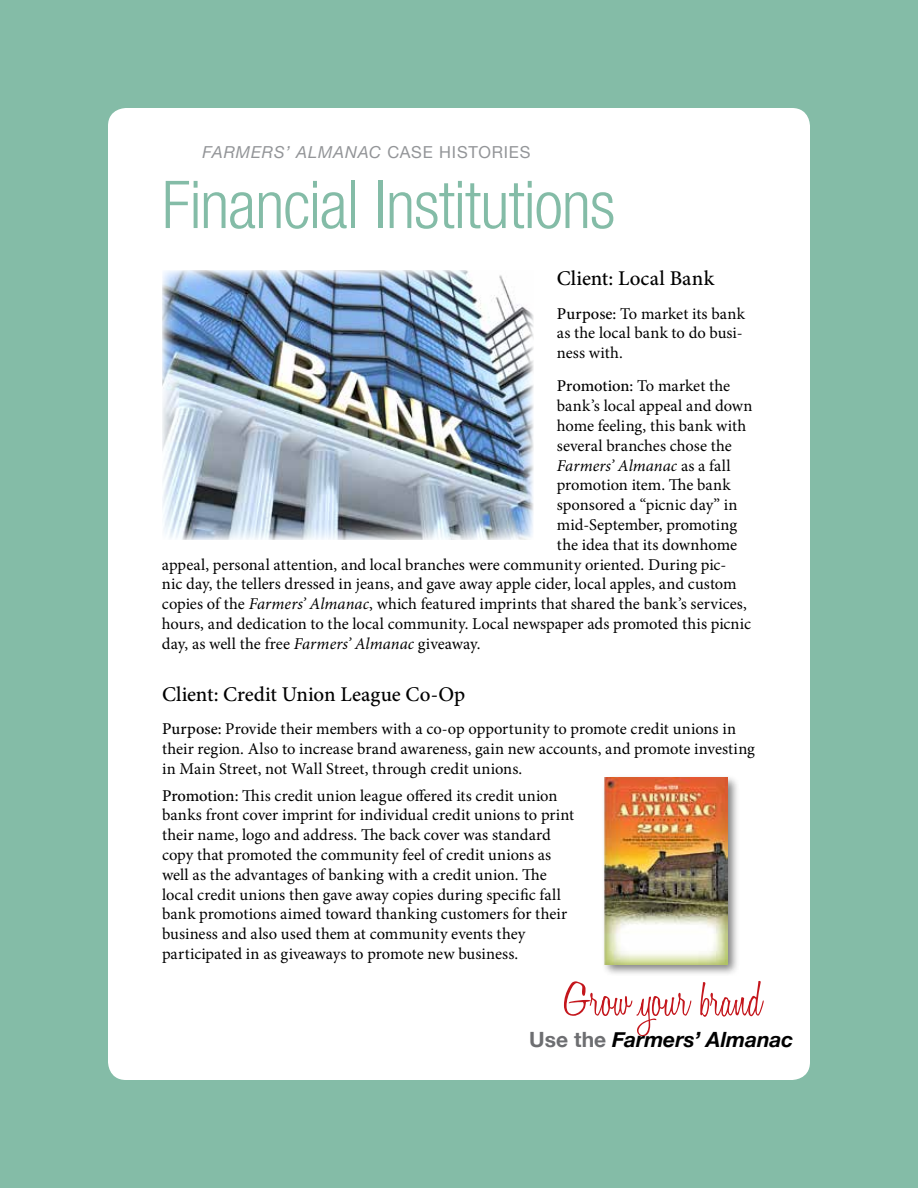
<style>
.page{position:relative;width:918px;height:1188px;background:#84bca7}
.page>*{position:absolute;margin:0;border:0;box-sizing:border-box;transform-origin:0 0}
.t1{font:300 condensed 66px "Helvetica Neue";letter-spacing:-.015em;color:#84bca7}
.t2{font:300 51px "Honey Script";color:#c4161c}
.t3{font:500 21px "Minion Pro";color:#000}
.t4{font:italic 700 21px "Helvetica Neue";letter-spacing:-.005em;color:#000}
.t5{font:16.5px/19.8px "Minion Pro";color:#000}
.t6{font:italic 16.5px "Helvetica Neue";letter-spacing:.05em;color:#939598}
.t7{font:italic 16.5px "Minion Pro";color:#000}
.s1{font-style:normal}
.s2{font-weight:500}
.s3{font-style:italic}
.s4{font-style:normal;color:#6d6e71}
</style>
<div class="page">
<div style="left:108px;top:108px;width:702px;height:972px;background:#fff;border-radius:18px"></div>
<div style="left:602px;top:774px;width:138px;height:203px;background:#000;opacity:.5"></div>
<img style="left:605px;top:778px;width:122px;height:186px">
<img style="left:162px;top:270px;width:371px;height:270px">
<p class="t6" style="left:202px;top:140px;width:329px">FARMERS’ ALMANAC <span class="s1">CASE HISTORIES</span></p>
<h1 class="t1" style="left:162px;top:167px;width:455px">Financial Institutions</h1>
<p class="t3" style="left:557px;top:264px;width:159px">Client: Local Bank</p>
<p class="t5" style="left:557px;top:303px;width:190px"><span class="s2">Purpose:</span> To market its bank as the local bank to do busi&shy;ness with.</p>
<p class="t5" style="left:557px;top:376px;width:175px"><span class="s2">Promotion:</span> To market the</p>
<p class="t5" style="left:557px;top:396px;width:197px">bank’s local appeal and down</p>
<p class="t5" style="left:557px;top:416px;width:191px">home feeling, this bank with</p>
<p class="t5" style="left:557px;top:436px;width:177px">several branches chose the</p>
<p class="t7" style="left:557px;top:454px;width:175px">Farmers’ Almanac <span class="s1">as a fall</span></p>
<p class="t5" style="left:557px;top:475px;width:175px">promotion item. The bank</p>
<p class="t5" style="left:557px;top:495px;width:182px">sponsored a “picnic day” in</p>
<p class="t5" style="left:557px;top:515px;width:182px">mid-September, promoting</p>
<p class="t5" style="left:557px;top:535px;width:182px">the idea that its downhome</p>
<p class="t5" style="left:162px;top:555px;width:566px">appeal, personal attention, and local branches were community oriented. During pic-</p>
<p class="t5" style="left:162px;top:574px;width:576px">nic day, the tellers dressed in jeans, and gave away apple cider, local apples, and custom</p>
<p class="t5" style="left:162px;top:594px;width:586px">copies of the <span class="s3">Farmers’ Almanac</span>, which featured imprints that shared the bank’s services,</p>
<p class="t5" style="left:162px;top:614px;width:591px">hours, and dedication to the local community. Local newspaper ads promoted this picnic</p>
<p class="t5" style="left:162px;top:634px;width:320px">day, as well the free <span class="s3">Farmers’ Almanac</span> giveaway.</p>
<p class="t3" style="left:162px;top:680px;width:305px">Client: Credit Union League Co-Op</p>
<p class="t5" style="left:162px;top:719px;width:595px"><span class="s2">Purpose:</span> Provide their members with a co-op opportunity to promote credit unions in their region. Also to increase brand awareness, gain new accounts, and promote investing in Main Street, not Wall Street, through credit unions.</p>
<p class="t5" style="left:162px;top:785px;width:414px"><span class="s2">Promotion:</span> This credit union league offered its credit union banks front cover imprint for individual credit unions to print their name, logo and address. The back cover was standard copy that promoted the community feel of credit unions as well as the advantages of banking with a credit union. The local credit unions then gave away copies during specific fall bank promotions aimed toward thanking customers for their business and also used them at community events they participated in as giveaways to promote new business.</p>
<h2 class="t2" style="left:564px;top:969px;width:199px">Grow your brand</h2>
<p class="t4" style="left:529px;top:1023px;width:265px"><span class="s4">Use the</span> Farmers’ Almanac</p>
</div>
